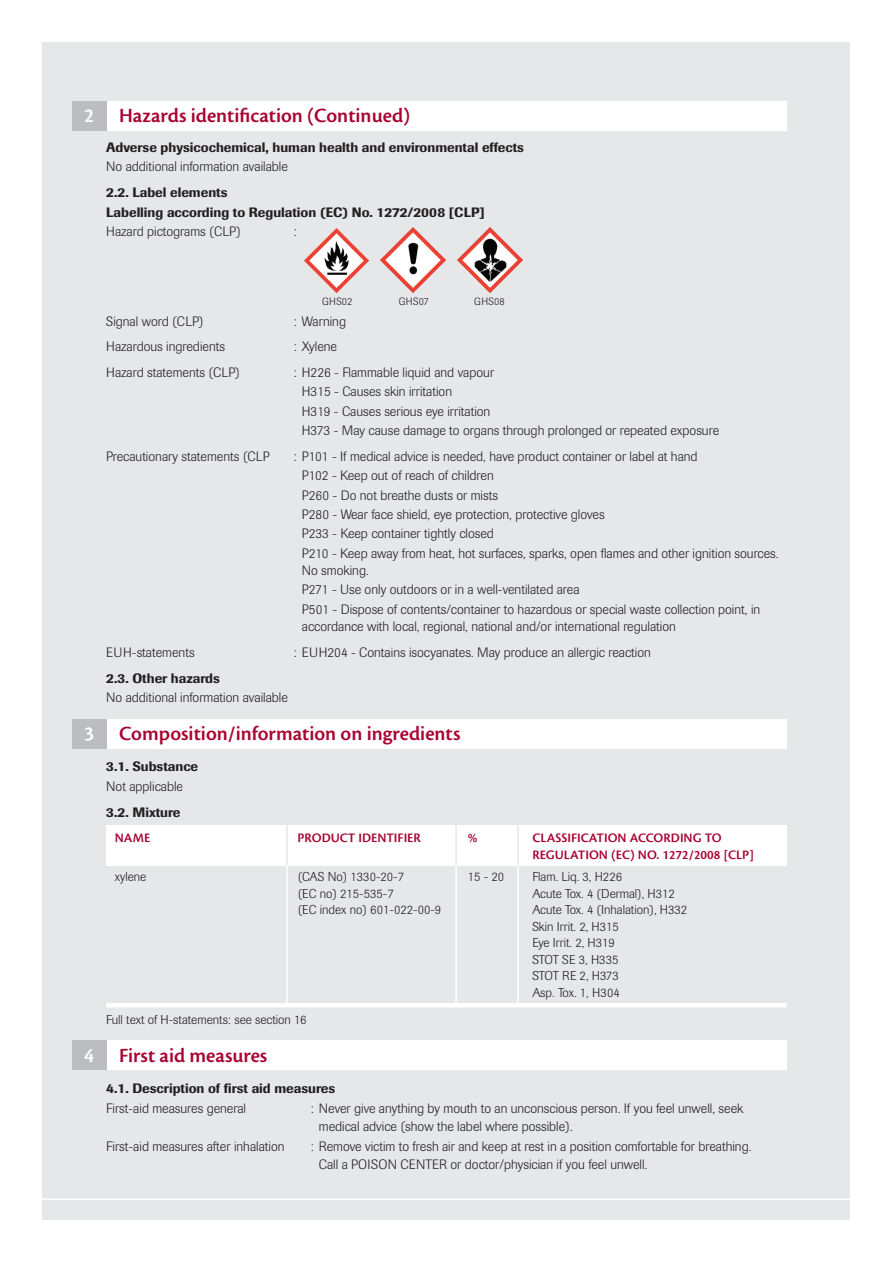
<style>
.page{position:relative;width:893px;height:1263px;background:#fff}
.page>*{position:absolute;margin:0;border:0;box-sizing:border-box;transform-origin:0 0}
.t1{font:21px "Cronos MM 574 14";letter-spacing:.015em;color:#a90332}
.t2{font:21px "Cronos MM 574 14";color:#fff}
.t3{font:300 13.5px/17.2px "Imago";color:#231f20}
.t4{font:500 13.5px "Imago";color:#231f20}
.t5{font:13.5px/16.5px "Cronos MM 574 9";color:#a90332}
.t6{font:300 12.75px "Imago";color:#231f20}
.t7{font:300 10.5px "Imago";letter-spacing:.03em;color:#231f20}
</style>
<div class="page">
<div style="left:43px;top:43px;width:807px;height:1177px;background:#e6e7e9"></div>
<div style="left:106px;top:825px;width:681px;height:40px;background:#fff"></div>
<div style="left:106px;top:101px;width:681px;height:30px;background:#fff"></div>
<div style="left:72px;top:101px;width:34px;height:30px;background:#bcbdc0"></div>
<img style="left:304px;top:228px;width:65px;height:65px">
<img style="left:381px;top:228px;width:64px;height:64px">
<img style="left:458px;top:228px;width:64px;height:64px">
<hr style="left:36px;top:1198px;width:821px;height:2px;background:#fff">
<div style="left:106px;top:719px;width:681px;height:29px;background:#fff"></div>
<div style="left:72px;top:719px;width:34px;height:29px;background:#bcbdc0"></div>
<hr style="left:286px;top:865px;width:2px;height:140px;background:#fff">
<hr style="left:286px;top:823px;width:2px;height:42px;background:#e6e7e9">
<hr style="left:455px;top:865px;width:2px;height:141px;background:#fff">
<hr style="left:455px;top:822px;width:2px;height:43px;background:#e6e7e9">
<hr style="left:517px;top:865px;width:2px;height:141px;background:#fff">
<hr style="left:517px;top:819px;width:2px;height:46px;background:#e6e7e9">
<div style="left:106px;top:1040px;width:681px;height:30px;background:#fff"></div>
<div style="left:72px;top:1040px;width:34px;height:30px;background:#bcbdc0"></div>
<hr style="left:106px;top:1003px;width:681px;height:4px;background:#fff">
<p class="t2" style="left:84px;top:105px;width:12px">2</p>
<p class="t1" style="left:119px;top:105px;width:292px">Hazards identification (Continued)</p>
<p class="t4" style="left:106px;top:139px;width:419px">Adverse physicochemical, human health and environmental effects</p>
<p class="t3" style="left:106px;top:158px;width:183px">No additional information available</p>
<p class="t4" style="left:106px;top:184px;width:123px">2.2. Label elements</p>
<p class="t4" style="left:106px;top:204px;width:380px">Labelling according to Regulation (EC) No. 1272/2008 [CLP]</p>
<p class="t3" style="left:106px;top:223px;width:136px">Hazard pictograms (CLP)</p>
<p class="t3" style="left:293px;top:223px;width:5px">:</p>
<p class="t2" style="left:84px;top:722px;width:11px">3</p>
<p class="t2" style="left:84px;top:1044px;width:11px">4</p>
<p class="t7" style="left:322px;top:296px;width:32px">GHS02</p>
<p class="t7" style="left:399px;top:296px;width:31px">GHS07</p>
<p class="t7" style="left:474px;top:296px;width:32px">GHS08</p>
<p class="t3" style="left:106px;top:312px;width:99px">Signal word (CLP)</p>
<p class="t3" style="left:293px;top:312px;width:54px">: Warning</p>
<p class="t3" style="left:106px;top:338px;width:120px">Hazardous ingredients</p>
<p class="t3" style="left:293px;top:338px;width:45px">: Xylene</p>
<p class="t3" style="left:106px;top:364px;width:135px">Hazard statements (CLP)</p>
<p class="t3" style="left:293px;top:364px;width:202px">: H226 - Flammable liquid and vapour</p>
<p class="t3" style="left:302px;top:383px;width:152px">H315 - Causes skin irritation</p>
<p class="t3" style="left:302px;top:403px;width:190px">H319 - Causes serious eye irritation</p>
<p class="t3" style="left:302px;top:422px;width:419px">H373 - May cause damage to organs through prolonged or repeated exposure</p>
<p class="t3" style="left:106px;top:448px;width:165px">Precautionary statements (CLP</p>
<p class="t3" style="left:293px;top:448px;width:406px">: P101 - If medical advice is needed, have product container or label at hand</p>
<p class="t3" style="left:302px;top:467px;width:193px">P102 - Keep out of reach of children</p>
<p class="t3" style="left:302px;top:487px;width:198px">P260 - Do not breathe dusts or mists</p>
<p class="t3" style="left:302px;top:506px;width:304px">P280 - Wear face shield, eye protection, protective gloves</p>
<p class="t3" style="left:302px;top:525px;width:194px">P233 - Keep container tightly closed</p>
<p class="t3" style="left:302px;top:545px;width:478px">P210 - Keep away from heat, hot surfaces, sparks, open flames and other ignition sources.<br>No smoking.</p>
<p class="t3" style="left:302px;top:581px;width:279px">P271 - Use only outdoors or in a well-ventilated area</p>
<p class="t3" style="left:302px;top:601px;width:460px">P501 - Dispose of contents/container to hazardous or special waste collection point, in accordance with local, regional, national and/or international regulation</p>
<p class="t3" style="left:106px;top:644px;width:90px">EUH-statements</p>
<p class="t3" style="left:293px;top:644px;width:359px">: EUH204 - Contains isocyanates. May produce an allergic reaction</p>
<p class="t4" style="left:106px;top:670px;width:115px">2.3. Other hazards</p>
<p class="t3" style="left:106px;top:689px;width:183px">No additional information available</p>
<p class="t1" style="left:119px;top:722px;width:343px">Composition/information on ingredients</p>
<p class="t4" style="left:106px;top:758px;width:93px">3.1. Substance</p>
<p class="t3" style="left:106px;top:778px;width:78px">Not applicable</p>
<p class="t4" style="left:106px;top:804px;width:76px">3.2. Mixture</p>
<p class="t5" style="left:115px;top:830px;width:37px">NAME</p>
<p class="t5" style="left:298px;top:830px;width:125px">PRODUCT IDENTIFIER</p>
<p class="t5" style="left:468px;top:830px;width:11px">%</p>
<p class="t5" style="left:532px;top:830px;width:223px">CLASSIFICATION ACCORDING TO<br>REGULATION (EC) NO. 1272/2008 [CLP]</p>
<p class="t6" style="left:115px;top:869px;width:33px">xylene</p>
<p class="t6" style="left:298px;top:869px;width:108px">(CAS No) 1330-20-7</p>
<p class="t6" style="left:468px;top:869px;width:38px">15 - 20</p>
<p class="t6" style="left:532px;top:869px;width:91px">Flam. Liq. 3, H226</p>
<p class="t6" style="left:298px;top:886px;width:98px">(EC no) 215-535-7</p>
<p class="t6" style="left:532px;top:886px;width:144px">Acute Tox. 4 (Dermal), H312</p>
<p class="t6" style="left:298px;top:902px;width:145px">(EC index no) 601-022-00-9</p>
<p class="t6" style="left:532px;top:902px;width:156px">Acute Tox. 4 (Inhalation), H332</p>
<p class="t6" style="left:532px;top:919px;width:88px">Skin Irrit. 2, H315</p>
<p class="t6" style="left:532px;top:935px;width:84px">Eye Irrit. 2, H319</p>
<p class="t6" style="left:532px;top:952px;width:88px">STOT SE 3, H335</p>
<p class="t6" style="left:532px;top:968px;width:88px">STOT RE 2, H373</p>
<p class="t6" style="left:532px;top:985px;width:89px">Asp. Tox. 1, H304</p>
<p class="t6" style="left:106px;top:1012px;width:202px">Full text of H-statements: see section 16</p>
<p class="t1" style="left:119px;top:1044px;width:149px">First aid measures</p>
<p class="t4" style="left:106px;top:1080px;width:230px">4.1. Description of first aid measures</p>
<p class="t3" style="left:106px;top:1099px;width:141px">First-aid measures general</p>
<p class="t3" style="left:319px;top:1099px;width:426px;line-height:18px;text-indent:-9px">: Never give anything by mouth to an unconscious person. If you feel unwell, seek medical advice (show the label where possible).</p>
<p class="t3" style="left:106px;top:1138px;width:180px">First-aid measures after inhalation</p>
<p class="t3" style="left:319px;top:1137px;width:434px;line-height:18px;text-indent:-9px">: Remove victim to fresh air and keep at rest in a position comfortable for breathing.<br>Call a POISON CENTER or doctor/physician if you feel unwell.</p>
</div>
